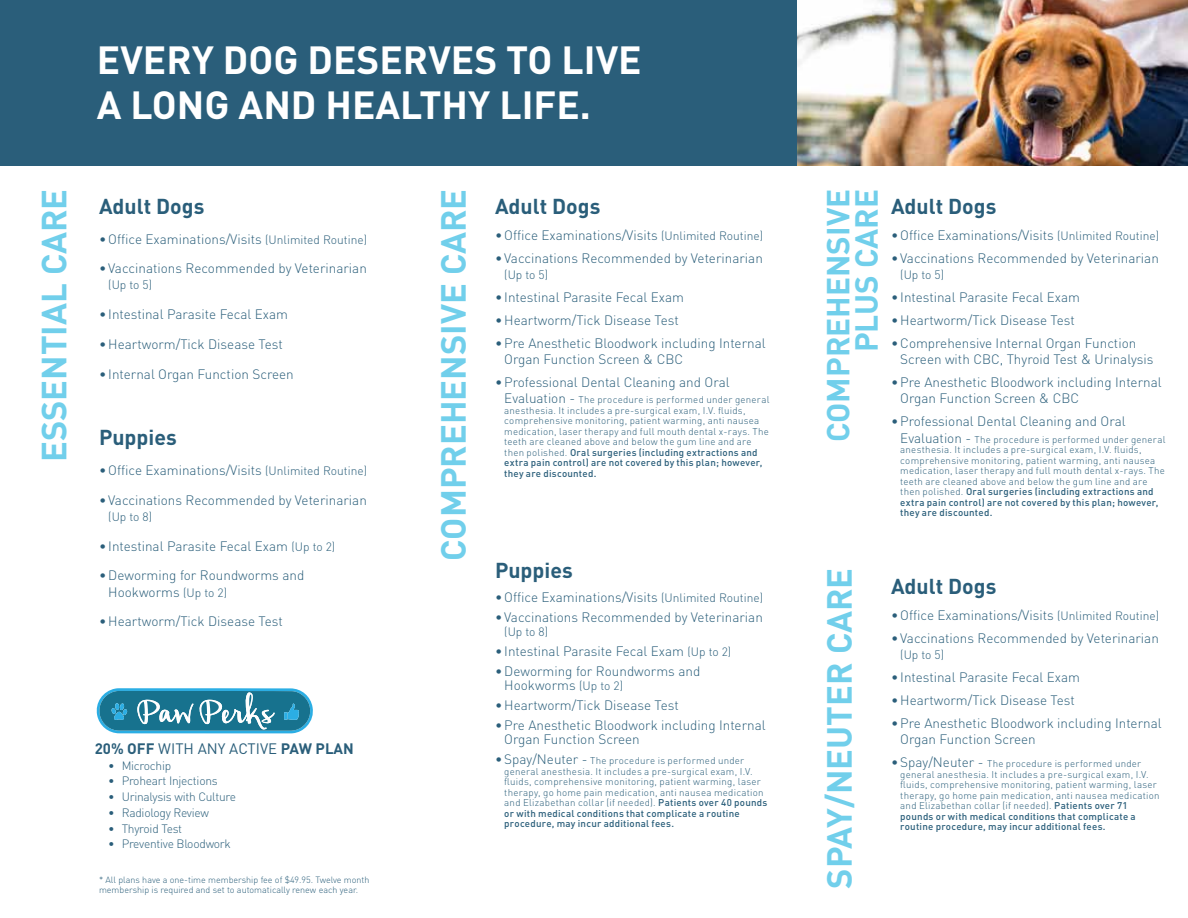
<style>
.page{position:relative;width:1188px;height:918px;background:#fff}
.page>*{position:absolute;margin:0;border:0;box-sizing:border-box;transform-origin:0 0}
.t1{font:700 38.85px/44.5px "DIN";color:#fff}
.t2{font:700 34.5px "DIN";color:#71cfeb}
.t3{font:700 31.5px/28.5px "DIN";color:#71cfeb;text-align:right}
.t4{font:700 21.3px "DIN";color:#2a5e7a}
.t5{font:700 15px "DIN";color:#2a5e7a}
.t6{font:300 13.5px/16.2px "DIN";color:#2a5e7a}
.t7{font:300 12px "DIN";letter-spacing:-.02em;color:#2a5e7a}
.t8{font:300 9.75px/10.5px "DIN";letter-spacing:.025em;color:#2a5e7a}
.t9{font:300 9px/10.5px "DIN";color:#2a5e7a}
.s1{font-size:12px}
.s2{font-weight:400}
.s3{font-size:13.5px}
.s4{font-weight:500}
</style>
<div class="page">
<img style="left:796px;top:0;width:392px;height:166px">
<div style="left:0;top:0;width:796px;height:166px;background:#2a5e7a"></div>
<svg style="left:96px;top:688px;width:217px;height:45px;background:#4293ae"></svg>
<h1 class="t1" style="left:97px;top:36px;width:546px">EVERY DOG DESERVES TO LIVE<br>A LONG AND HEALTHY LIFE.</h1>
<h2 class="t2" style="left:31px;top:462px;width:275px;rotate:-90deg">ESSENTIAL CARE</h2>
<h2 class="t2" style="left:431px;top:561px;width:374px;rotate:-90deg">COMPREHENSIVE CARE</h2>
<h3 class="t4" style="left:99px;top:192px;width:107px">Adult Dogs</h3>
<h3 class="t6" style="left:99px;top:230px;width:270px">•Office Examinations/Visits <span class="s1">(Unlimited Routine)</span></h3>
<h3 class="t6" style="left:99px;top:260px;width:269px">• Vaccinations Recommended by Veterinarian</h3>
<p class="t7" style="left:108px;top:278px;width:45px">(Up to 5)</p>
<h3 class="t6" style="left:99px;top:306px;width:191px">• Intestinal Parasite Fecal Exam</h3>
<h3 class="t6" style="left:99px;top:336px;width:185px">•Heartworm/Tick Disease Test</h3>
<h3 class="t6" style="left:99px;top:365px;width:196px">• Internal Organ Function Screen</h3>
<h3 class="t4" style="left:99px;top:424px;width:79px">Puppies</h3>
<h3 class="t6" style="left:99px;top:462px;width:270px">•Office Examinations/Visits <span class="s1">(Unlimited Routine)</span></h3>
<h3 class="t6" style="left:99px;top:492px;width:269px">• Vaccinations Recommended by Veterinarian</h3>
<p class="t7" style="left:108px;top:509px;width:45px">(Up to 8)</p>
<h3 class="t6" style="left:99px;top:538px;width:238px">• Intestinal Parasite Fecal Exam <span class="s1">(Up to 2)</span></h3>
<h3 class="t6" style="left:108px;top:567px;width:198px;text-indent:-9px">•Deworming for Roundworms and<br>Hookworms <span class="s1">(Up to 2)</span></h3>
<h3 class="t6" style="left:99px;top:613px;width:185px">•Heartworm/Tick Disease Test</h3>
<h3 class="t5" style="left:95px;top:739px;width:261px">20% OFF <span class="s2">WITH ANY ACTIVE</span> PAW PLAN</h3>
<p class="t7" style="left:108px;top:758px;width:65px">• Microchip</p>
<p class="t7" style="left:108px;top:774px;width:111px">• Proheart Injections</p>
<p class="t7" style="left:108px;top:789px;width:129px">• Urinalysis with Culture</p>
<p class="t7" style="left:108px;top:805px;width:102px">• Radiology Review</p>
<p class="t7" style="left:108px;top:821px;width:75px">• Thyroid Test</p>
<p class="t7" style="left:108px;top:837px;width:124px">• Preventive Bloodwork</p>
<p class="t9" style="left:99px;top:874px;width:272px">* All plans have a one-time membership fee of $49.95. Twelve month membership is required and set to automatically renew each year.</p>
<h3 class="t4" style="left:495px;top:192px;width:107px">Adult Dogs</h3>
<h3 class="t6" style="left:495px;top:227px;width:270px">•Office Examinations/Visits <span class="s1">(Unlimited Routine)</span></h3>
<h3 class="t6" style="left:495px;top:250px;width:269px">• Vaccinations Recommended by Veterinarian</h3>
<p class="t7" style="left:504px;top:268px;width:45px">(Up to 5)</p>
<h3 class="t6" style="left:495px;top:289px;width:191px">• Intestinal Parasite Fecal Exam</h3>
<h3 class="t6" style="left:495px;top:312px;width:185px">•Heartworm/Tick Disease Test</h3>
<h3 class="t6" style="left:504px;top:335px;width:263px;text-indent:-9px">•Pre Anesthetic Bloodwork including Internal<br>Organ Function Screen &amp; CBC</h3>
<h3 class="t6" style="left:495px;top:374px;width:236px">•Professional Dental Cleaning and Oral</h3>
<p class="t8" style="left:504px;top:395px;width:267px"><span class="s3">Evaluation -</span> The procedure is performed under general anesthesia. It includes a pre-surgical exam, I.V. fluids, comprehensive monitoring, patient warming, anti nausea medication, laser therapy and full mouth dental x-rays. The teeth are cleaned above and below the gum line and are then polished. <span class="s4">Oral surgeries (including extractions and extra pain control) are not covered by this plan; however, they are discounted.</span></p>
<h3 class="t4" style="left:495px;top:556px;width:79px">Puppies</h3>
<h3 class="t6" style="left:495px;top:589px;width:270px">•Office Examinations/Visits <span class="s1">(Unlimited Routine)</span></h3>
<h3 class="t6" style="left:495px;top:609px;width:269px">• Vaccinations Recommended by Veterinarian</h3>
<p class="t7" style="left:504px;top:624px;width:45px">(Up to 8)</p>
<h3 class="t6" style="left:495px;top:643px;width:238px">• Intestinal Parasite Fecal Exam <span class="s1">(Up to 2)</span></h3>
<h3 class="t6" style="left:504px;top:665px;width:198px;line-height:13.5px;text-indent:-9px">•Deworming for Roundworms and<br>Hookworms <span class="s1">(Up to 2)</span></h3>
<h3 class="t6" style="left:495px;top:697px;width:185px">•Heartworm/Tick Disease Test</h3>
<h3 class="t6" style="left:504px;top:719px;width:263px;line-height:13.5px;text-indent:-9px">•Pre Anesthetic Bloodwork including Internal<br>Organ Function Screen</h3>
<p class="t8" style="left:504px;top:755px;width:265px;text-indent:-9px"><span class="s3">•Spay/Neuter -</span> The procedure is performed under general anesthesia. It includes a pre-surgical exam, I.V. fluids, comprehensive monitoring, patient warming, laser therapy, go home pain medication, anti nausea medication and Elizabethan collar (if needed). <span class="s4">Patients over 40 pounds or with medical conditions that complicate a routine procedure, may incur additional fees.</span></p>
<h3 class="t3" style="left:822px;top:442px;width:255px;rotate:-90deg">COMPREHENSIVE<br>PLUS CARE</h3>
<h3 class="t4" style="left:891px;top:192px;width:107px">Adult Dogs</h3>
<h3 class="t6" style="left:891px;top:227px;width:270px">•Office Examinations/Visits <span class="s1">(Unlimited Routine)</span></h3>
<h3 class="t6" style="left:891px;top:250px;width:269px">• Vaccinations Recommended by Veterinarian</h3>
<p class="t7" style="left:900px;top:268px;width:45px">(Up to 5)</p>
<h3 class="t6" style="left:891px;top:289px;width:191px">• Intestinal Parasite Fecal Exam</h3>
<h3 class="t6" style="left:891px;top:312px;width:185px">•Heartworm/Tick Disease Test</h3>
<h3 class="t6" style="left:900px;top:335px;width:255px;text-indent:-9px">•Comprehensive Internal Organ Function<br>Screen with CBC, Thyroid Test &amp; Urinalysis</h3>
<h3 class="t6" style="left:900px;top:374px;width:263px;text-indent:-9px">•Pre Anesthetic Bloodwork including Internal<br>Organ Function Screen &amp; CBC</h3>
<h3 class="t6" style="left:891px;top:413px;width:236px">•Professional Dental Cleaning and Oral</h3>
<p class="t8" style="left:900px;top:434px;width:267px"><span class="s3">Evaluation -</span> The procedure is performed under general anesthesia. It includes a pre-surgical exam, I.V. fluids, comprehensive monitoring, patient warming, anti nausea medication, laser therapy and full mouth dental x-rays. The teeth are cleaned above and below the gum line and are then polished. <span class="s4">Oral surgeries (including extractions and extra pain control) are not covered by this plan; however, they are discounted.</span></p>
<h2 class="t2" style="left:817px;top:889px;width:322px;rotate:-90deg">SPAY/NEUTER CARE</h2>
<h3 class="t4" style="left:891px;top:572px;width:107px">Adult Dogs</h3>
<h3 class="t6" style="left:891px;top:607px;width:270px">•Office Examinations/Visits <span class="s1">(Unlimited Routine)</span></h3>
<h3 class="t6" style="left:891px;top:630px;width:269px">• Vaccinations Recommended by Veterinarian</h3>
<p class="t7" style="left:900px;top:648px;width:45px">(Up to 5)</p>
<h3 class="t6" style="left:891px;top:669px;width:191px">• Intestinal Parasite Fecal Exam</h3>
<h3 class="t6" style="left:891px;top:692px;width:185px">•Heartworm/Tick Disease Test</h3>
<h3 class="t6" style="left:900px;top:715px;width:263px;text-indent:-9px">•Pre Anesthetic Bloodwork including Internal<br>Organ Function Screen</h3>
<p class="t8" style="left:900px;top:758px;width:261px;text-indent:-9px"><span class="s3">•Spay/Neuter -</span> The procedure is performed under general anesthesia. It includes a pre-surgical exam, I.V. fluids, comprehensive monitoring, patient warming, laser therapy, go home pain medication, anti nausea medication and Elizabethan collar (if needed). <span class="s4">Patients over 71 pounds or with medical conditions that complicate a routine procedure, may incur additional fees.</span></p>
</div>
